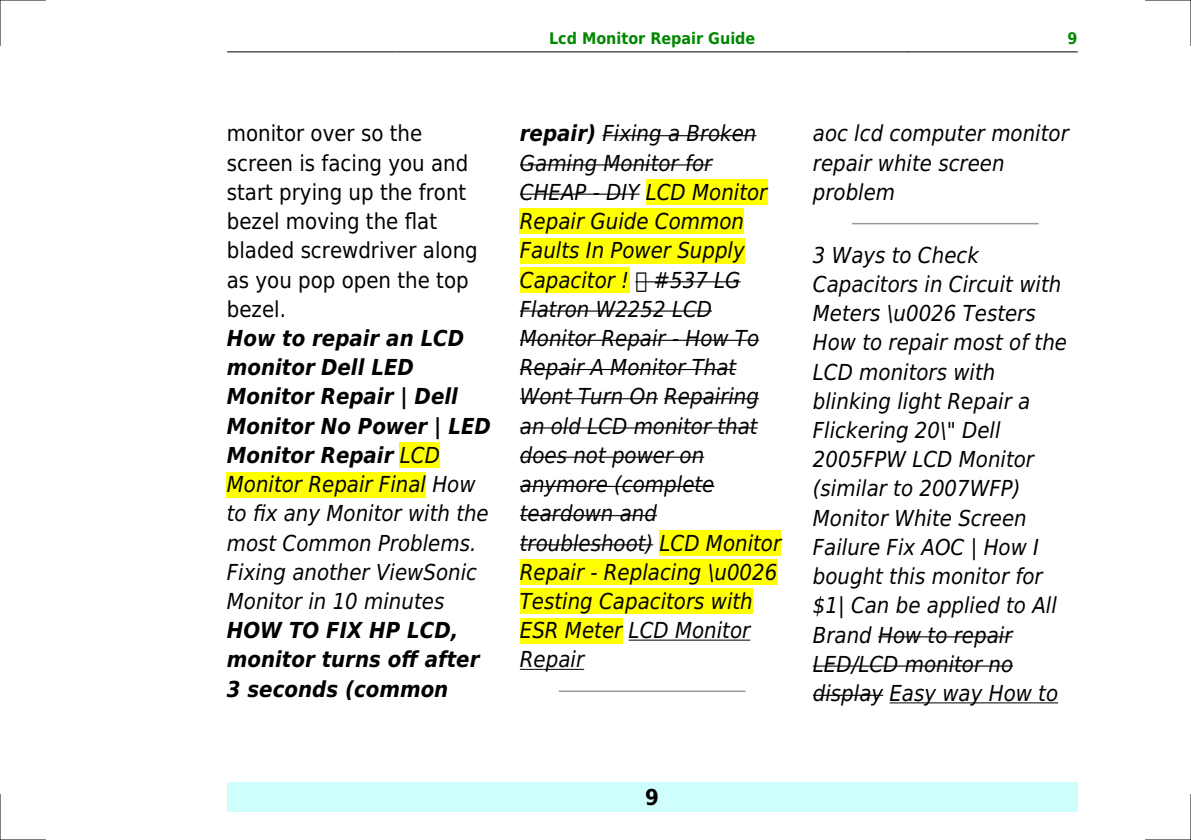
<style>
.page{position:relative;width:1191px;height:840px;background:#fff}
.page>*{position:absolute;margin:0;border:0;box-sizing:border-box;transform-origin:0 0}
.t1{font:italic 22px/29.2px "DejaVu Sans Condensed";color:#000}
.t2{font:22px/29.2px "DejaVu Sans Condensed";color:#000}
.t3{font:italic 700 22px/29.2px "DejaVu Sans Condensed";color:#000}
.t4{font:700 22px "DejaVu Sans Condensed";color:#000}
.t5{font:700 16px "DejaVu Sans Condensed";color:#080}
.s1{font-weight:700}
</style>
<div class="page">
<hr style="left:227px;top:51px;width:170px;height:1px;background:#000">
<hr style="left:397px;top:51px;width:510px;height:1px;background:#000">
<hr style="left:907px;top:51px;width:170px;height:1px;background:#000">
<div style="left:227px;top:782px;width:850px;height:29px;background:#cffffc"></div>
<div style="left:400px;top:442px;width:40px;height:26px;background:#ff0"></div>
<div style="left:227px;top:471px;width:199px;height:26px;background:#ff0"></div>
<hr style="left:602px;top:135px;width:154px;height:1px;background:#000">
<hr style="left:520px;top:164px;width:192px;height:1px;background:#000">
<hr style="left:520px;top:193px;width:119px;height:2px;background:#000">
<div style="left:646px;top:179px;width:121px;height:26px;background:#ff0"></div>
<div style="left:520px;top:208px;width:224px;height:26px;background:#ff0"></div>
<div style="left:520px;top:238px;width:225px;height:25px;background:#ff0"></div>
<div style="left:520px;top:267px;width:109px;height:25px;background:#ff0"></div>
<hr style="left:635px;top:281px;width:105px;height:1px;background:#000">
<hr style="left:520px;top:310px;width:192px;height:1px;background:#000">
<hr style="left:520px;top:339px;width:239px;height:1px;background:#000">
<hr style="left:520px;top:369px;width:216px;height:1px;background:#000">
<hr style="left:520px;top:398px;width:138px;height:1px;background:#000">
<hr style="left:664px;top:398px;width:95px;height:1px;background:#000">
<hr style="left:520px;top:427px;width:237px;height:1px;background:#000">
<hr style="left:520px;top:456px;width:184px;height:1px;background:#000">
<hr style="left:520px;top:485px;width:194px;height:1px;background:#000">
<hr style="left:520px;top:515px;width:137px;height:1px;background:#000">
<hr style="left:520px;top:544px;width:133px;height:1px;background:#000">
<div style="left:659px;top:530px;width:122px;height:25px;background:#ff0"></div>
<div style="left:520px;top:559px;width:257px;height:25px;background:#ff0"></div>
<div style="left:520px;top:588px;width:233px;height:26px;background:#ff0"></div>
<div style="left:520px;top:617px;width:102px;height:26px;background:#ff0"></div>
<hr style="left:628px;top:639px;width:122px;height:1px;background:#000">
<hr style="left:520px;top:668px;width:64px;height:1px;background:#000">
<hr style="left:559px;top:690px;width:186px;height:1px;background:#999">
<hr style="left:852px;top:223px;width:185px;height:1px;background:#999">
<hr style="left:878px;top:636px;width:134px;height:1px;background:#000">
<hr style="left:813px;top:665px;width:200px;height:1px;background:#000">
<hr style="left:813px;top:694px;width:70px;height:1px;background:#000">
<hr style="left:889px;top:702px;width:169px;height:1px;background:#000">
<hr style="left:0;top:0;width:45px;height:1px;background:#000">
<hr style="left:1145px;top:0;width:46px;height:1px;background:#000">
<hr style="left:0;top:839px;width:45px;height:1px;background:#000">
<hr style="left:1145px;top:839px;width:46px;height:1px;background:#000">
<hr style="left:0;top:0;width:1px;height:45px;background:#000">
<hr style="left:0;top:794px;width:1px;height:45px;background:#000">
<hr style="left:1190px;top:0;width:1px;height:45px;background:#000">
<hr style="left:1190px;top:794px;width:1px;height:45px;background:#000">
<svg style="left:636px;top:281px;width:10px;height:2px"></svg>
<p class="t5" style="left:549px;top:29px;width:208px">Lcd Monitor Repair Guide</p>
<p class="t5" style="left:1067px;top:29px;width:12px">9</p>
<p class="t2" style="left:227px;top:119px;width:252px">monitor over so the screen is facing you and start prying up the front bezel moving the flat bladed screwdriver along as you pop open the top bezel.</p>
<p class="t1" style="left:227px;top:323px;width:266px"><span class="s1">How to repair an LCD monitor Dell LED<br>Monitor Repair | Dell<br>Monitor No Power | LED<br>Monitor Repair</span> LCD<br>Monitor Repair Final How to fix any Monitor with the most Common Problems.<br>Fixing another ViewSonic<br>Monitor in 10 minutes</p>
<p class="t3" style="left:227px;top:615px;width:254px">HOW TO FIX HP LCD, monitor turns off after<br>3 seconds (common</p>
<p class="t1" style="left:520px;top:119px;width:263px"><span class="s1">repair)</span> Fixing a Broken<br>Gaming Monitor for<br>CHEAP - DIY LCD Monitor<br>Repair Guide Common<br>Faults In Power Supply<br>Capacitor ! #537 LG<br>Flatron W2252 LCD<br>Monitor Repair - How To<br>Repair A Monitor That<br>Wont Turn On Repairing an old LCD monitor that does not power on anymore (complete teardown and troubleshoot) LCD Monitor<br>Repair - Replacing \u0026<br>Testing Capacitors with<br>ESR Meter LCD Monitor<br>Repair</p>
<p class="t1" style="left:813px;top:119px;width:257px">aoc lcd computer monitor repair white screen problem</p>
<p class="t1" style="left:813px;top:240px;width:256px">3 Ways to Check<br>Capacitors in Circuit with<br>Meters \u0026 Testers<br>How to repair most of the<br>LCD monitors with blinking light Repair a<br>Flickering 20\" Dell<br>2005FPW LCD Monitor (similar to 2007WFP)<br>Monitor White Screen<br>Failure Fix AOC | How I bought this monitor for $1| Can be applied to All<br>Brand How to repair<br>LED/LCD monitor no display Easy way How to</p>
<p class="t4" style="left:645px;top:783px;width:15px">9</p>
</div>
